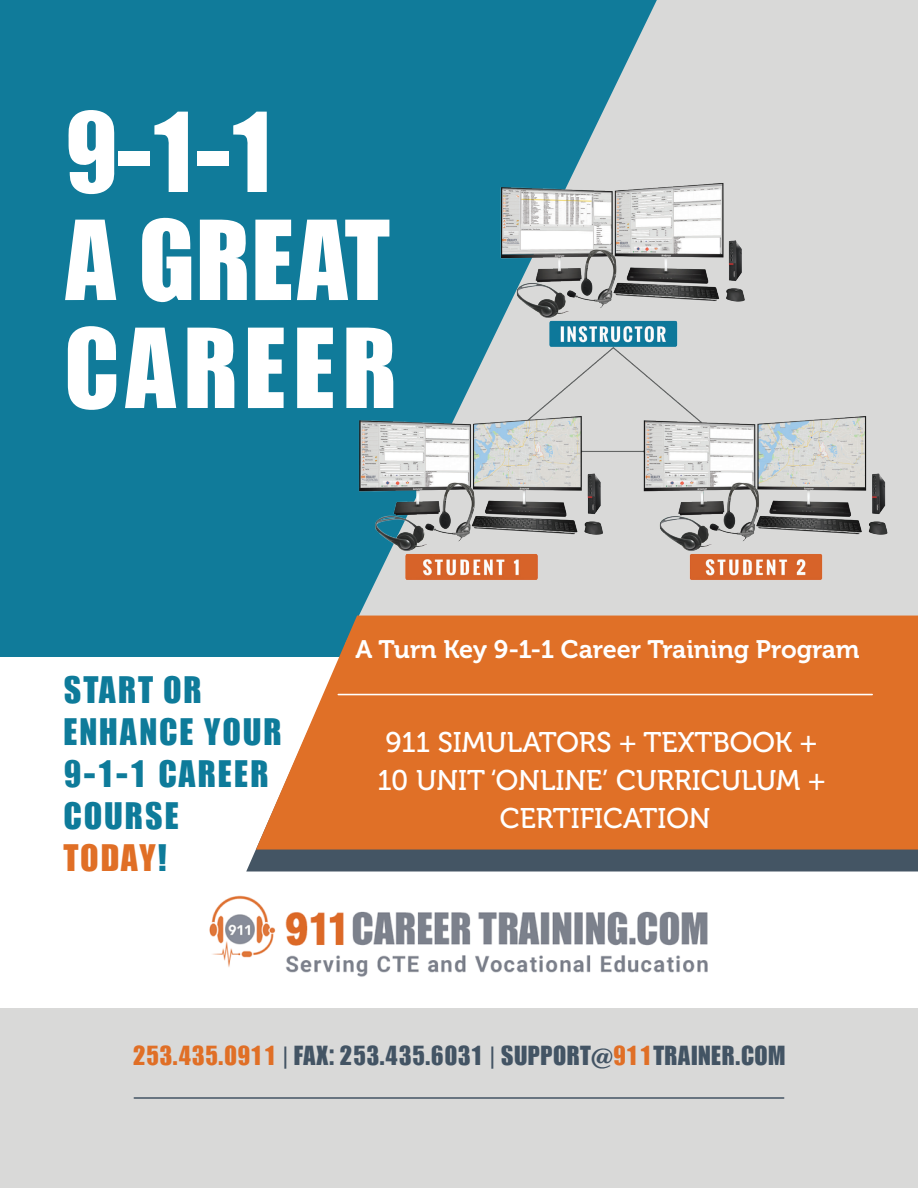
<style>
.page{position:relative;width:918px;height:1188px;background:#fff}
.page>*{position:absolute;margin:0;border:0;box-sizing:border-box;transform-origin:0 0}
.t1{font:90px/108px "OPTI Ignite";letter-spacing:.035em;color:#fff}
.t2{font:30px/42px "OPTI Ignite";letter-spacing:.05em;color:#0e7b9a}
.t3{font:28.35px/37.8px "Museo 500";color:#fff;text-align:center}
.t4{font:25.2px "Museo 700";color:#fff}
.t5{font:21.6px "OPTI Ignite";color:#435464}
.s1{color:#e06f26}
</style>
<div class="page">
<div style="left:345px;top:0;width:573px;height:657px;background:#d9d9d8"></div>
<div style="left:0;top:1008px;width:918px;height:180px;background:#d9d9d8"></div>
<div style="left:0;top:0;width:657px;height:657px;background:#107b9a"></div>
<svg style="left:246px;top:637px;width:502px;height:235px;fill:#445564"></svg>
<svg style="left:256px;top:616px;width:492px;height:234px;background:#da7a3a"></svg>
<hr style="left:134px;top:1097px;width:650px;height:2px;background:#435464">
<hr style="left:338px;top:694px;width:534px;height:1px;background:#fff">
<img style="left:748px;top:615px;width:170px;height:257px">
<img style="left:340px;top:183px;width:548px;height:398px">
<img style="left:209px;top:895px;width:499px;height:82px">
<h1 class="t1" style="left:63px;top:97px;width:336px">9-1-1<br>A GREAT<br>CAREER</h1>
<p class="t2" style="left:63px;top:668px;width:220px">START OR<br>ENHANCE YOUR<br>9-1-1 CAREER<br>COURSE<br><span class="s1">TODAY</span>!</p>
<p class="t4" style="left:355px;top:635px;width:506px">A Turn Key 9-1-1 Career Training Program</p>
<p class="t3" style="left:377px;top:724px;width:450px">911 SIMULATORS + TEXTBOOK +<br>10 UNIT ‘ONLINE’ CURRICULUM +<br>CERTIFICATION</p>
<p class="t5" style="left:132px;top:1039px;width:655px"><span class="s1">253.435.0911</span> | FAX: 253.435.6031 | SUPPORT@<span class="s1">911</span>TRAINER.COM</p>
</div>
